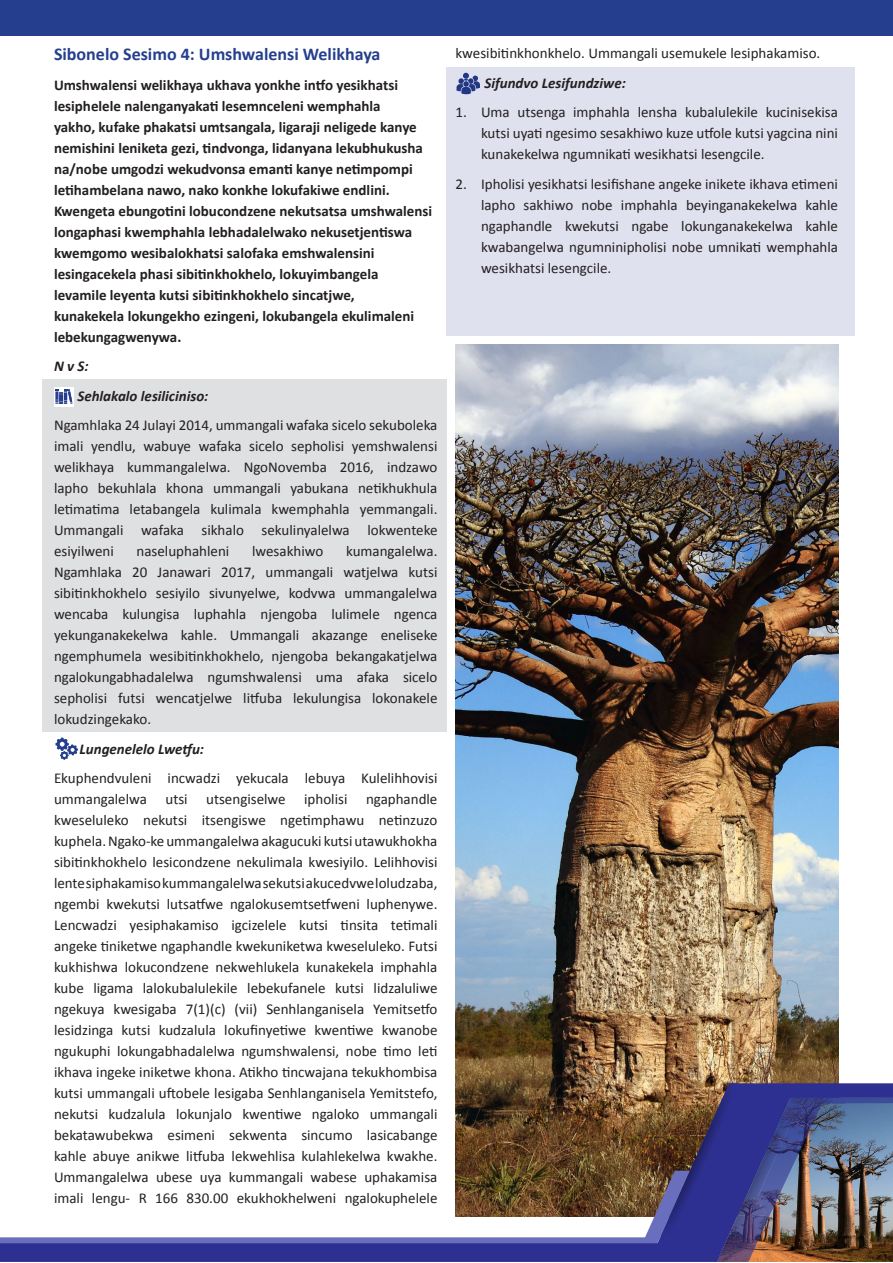
<style>
.page{position:relative;width:893px;height:1263px;background:#fff}
.page>*{position:absolute;margin:0;border:0;box-sizing:border-box;transform-origin:0 0}
.CASE_Heading{font:700 18px "Calibri";color:#253f8e}
.Body_Copy{font:15px/21px "Calibri";color:#231f20;text-align:justify}
.CASE_Heading-2{font:700 15px/21px "Calibri";color:#231f20}
.facts_an_lesssons{font:italic 700 15px "Calibri";color:#231f20}
</style>
<div class="page">
<div style="left:0;top:0;width:893px;height:36px;background:#253f8e"></div>
<img style="left:455px;top:344px;width:384px;height:739px">
<div style="left:446px;top:67px;width:409px;height:269px;background:#e0e1ee"></div>
<div style="left:42px;top:379px;width:404px;height:352px;background:#dfe0e2"></div>
<svg style="left:456px;top:73px;width:24px;height:21px"></svg>
<div style="left:54px;top:386px;width:20px;height:20px;background:#fff"></div>
<svg style="left:55px;top:389px;width:18px;height:15px"></svg>
<svg style="left:55px;top:737px;width:23px;height:23px"></svg>
<svg style="left:0;top:1083px;width:893px;height:179px"></svg>
<svg style="left:0;top:1171px;width:661px;height:72px"></svg>
<img style="left:740px;top:1098px;width:77px;height:117px">
<img style="left:661px;top:1083px;width:79px;height:160px">
<img style="left:720px;top:1109px;width:74px;height:106px">
<img style="left:717px;top:1215px;width:176px;height:47px">
<img style="left:738px;top:1196px;width:28px;height:19px">
<img style="left:817px;top:1098px;width:76px;height:117px">
<p class="CASE_Heading" style="left:54px;top:43px;width:328px">Sibonelo Sesimo 4: Umshwalensi Welikhaya</p>
<p class="CASE_Heading-2" style="left:54px;top:74px;width:380px">Umshwalensi welikhaya ukhava yonkhe intfo yesikhatsi lesiphelele nalenganyakati lesemnceleni wemphahla<br>yakho, kufake phakatsi umtsangala, ligaraji neligede kanye nemishini leniketa gezi, tindvonga, lidanyana lekubhukusha na/nobe umgodzi wekudvonsa emanti kanye netimpompi letihambelana nawo, nako konkhe lokufakiwe endlini.<br>Kwengeta ebungotini lobucondzene nekutsatsa umshwalensi longaphasi kwemphahla lebhadalelwako nekusetjentiswa kwemgomo wesibalokhatsi salofaka emshwalensini lesingacekela phasi sibitinkhokhelo, lokuyimbangela levamile leyenta kutsi sibitinkhokhelo sincatjwe,<br>kunakekela lokungekho ezingeni, lokubangela ekulimaleni lebekungagwenywa.</p>
<p class="facts_an_lesssons" style="left:54px;top:357px;width:36px">N v S:</p>
<p class="facts_an_lesssons" style="left:77px;top:386px;width:133px">Sehlakalo lesiliciniso:</p>
<p class="Body_Copy" style="left:54px;top:415px;width:385px">Ngamhlaka 24 Julayi 2014, ummangali wafaka sicelo sekuboleka imali yendlu, wabuye wafaka sicelo sepholisi yemshwalensi welikhaya kummangalelwa. NgoNovemba 2016, indzawo lapho bekuhlala khona ummangali yabukana netikhukhula letimatima letabangela kulimala kwemphahla yemmangali.<br>Ummangali wafaka sikhalo sekulinyalelwa lokwenteke esiyilweni</p>
<p class="Body_Copy" style="left:54px;top:541px;width:385px;text-indent:292px">kumangalelwa.<br>Ngamhlaka 20 Janawari 2017, ummangali watjelwa kutsi sibitinkhokhelo sesiyilo sivunyelwe, kodvwa ummangalelwa wencaba kulungisa luphahla njengoba lulimele ngenca yekunganakekelwa kahle. Ummangali akazange eneliseke ngemphumela wesibitinkhokhelo, njengoba bekangakatjelwa ngalokungabhadalelwa ngumshwalensi uma afaka sicelo sepholisi futsi wencatjelwe litfuba lekulungisa lokonakele lokudzingekako.</p>
<p class="facts_an_lesssons" style="left:80px;top:739px;width:126px">Lungenelelo Lwetfu:</p>
<p class="Body_Copy" style="left:54px;top:768px;width:385px">Ekuphendvuleni incwadzi yekucala lebuya Kulelihhovisi ummangalelwa utsi utsengiselwe ipholisi ngaphandle kweseluleko nekutsi itsengiswe ngetimphawu netinzuzo kuphela. Ngako-ke ummangalelwa akagucuki kutsi utawukhokha sibitinkhokhelo lesicondzene nekulimala kwesiyilo. Lelihhovisi lente siphakamiso kummangalelwa sekutsi akucedvwe loludzaba, ngembi kwekutsi lutsatfwe ngalokusemtsetfweni luphenywe.<br>Lencwadzi yesiphakamiso igcizelele kutsi tinsita tetimali angeke tiniketwe ngaphandle kwekuniketwa kweseluleko. Futsi kukhishwa lokucondzene nekwehlukela kunakekela imphahla kube ligama lalokubalulekile lebekufanele kutsi lidzaluliwe ngekuya kwesigaba 7(1)(c) (vii) Senhlanganisela Yemitsetfo lesidzinga kutsi kudzalula lokufinyetiwe kwentiwe kwanobe ngukuphi lokungabhadalelwa ngumshwalensi, nobe timo leti ikhava ingeke iniketwe khona. Atikho tincwajana tekukhombisa kutsi ummangali uftobele lesigaba Senhlanganisela Yemitstefo, nekutsi kudzalula lokunjalo kwentiwe ngaloko ummangali bekatawubekwa esimeni sekwenta sincumo lasicabange kahle abuye anikwe litfuba lekwehlisa kulahlekelwa kwakhe.<br>Ummangalelwa ubese uya kummangali wabese uphakamisa imali lengu- R 166 830.00 ekukhokhelweni ngalokuphelele</p>
<p class="Body_Copy" style="left:137px;top:541px;width:94px">naseluphahleni</p>
<p class="Body_Copy" style="left:252px;top:541px;width:73px">lwesakhiwo</p>
<p class="Body_Copy" style="left:455px;top:43px;width:366px">kwesibitinkhonkhelo. Ummangali usemukele lesiphakamiso.</p>
<p class="facts_an_lesssons" style="left:484px;top:73px;width:143px">Sifundvo Lesifundziwe:</p>
<p class="Body_Copy" style="left:481px;top:102px;width:358px;text-indent:-26px">1. Uma utsenga imphahla lensha kubalulekile kucinisekisa kutsi uyati ngesimo sesakhiwo kuze utfole kutsi yagcina nini kunakekelwa ngumnikati wesikhatsi lesengcile.</p>
<p class="Body_Copy" style="left:481px;top:173px;width:358px;text-indent:-26px">2. Ipholisi yesikhatsi lesifishane angeke inikete ikhava etimeni lapho sakhiwo nobe imphahla beyinganakekelwa kahle ngaphandle kwekutsi ngabe lokunganakekelwa kahle kwabangelwa ngumninipholisi nobe umnikati wemphahla wesikhatsi lesengcile.</p>
</div>
